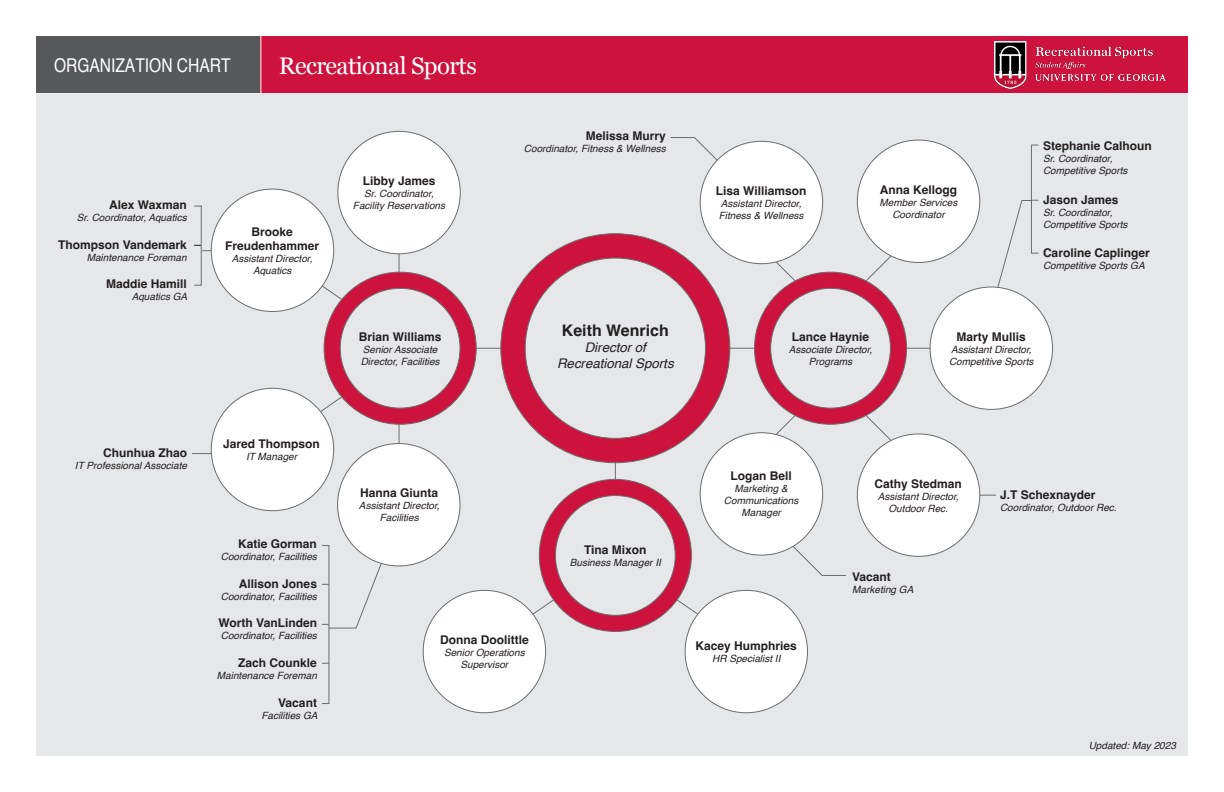
<style>
.page{position:relative;width:1224px;height:792px;background:#fff}
.page>*{position:absolute;margin:0;border:0;box-sizing:border-box;transform-origin:0 0}
.t1{font:24px "Georgia";letter-spacing:-.025em;color:#fff}
.ORGANIZATION_CHART{font:condensed 19px "Helvetica";color:#fff}
.t2{font:700 15.9px "Helvetica";color:#231f20}
.t3{font:italic 13.3px/15.9px "Helvetica";color:#231f20;text-align:center}
.t4{font:700 12px/14.4px "Helvetica";color:#231f20;text-align:center}
.t5{font:italic 10px/12px "Helvetica";color:#231f20;text-align:center}
</style>
<div class="page">
<div style="left:36px;top:94px;width:1152px;height:662px;background:#e6e7e9"></div>
<div style="left:36px;top:36px;width:225px;height:58px;background:#57585a"></div>
<div style="left:261px;top:36px;width:927px;height:58px;background:#cd123d"></div>
<hr style="left:261px;top:36px;width:1px;height:58px;background:#fff">
<hr style="left:36px;top:93px;width:1152px;height:1px;background:#fff">
<img style="left:994px;top:41px;width:172px;height:47px">
<svg style="left:787px;top:540px;width:59px;height:36px"></svg>
<hr style="left:461px;top:348px;width:50px;height:1px;background:#6c6d70">
<hr style="left:711px;top:348px;width:50px;height:1px;background:#6c6d70">
<hr style="left:895px;top:348px;width:50px;height:1px;background:#6c6d70">
<hr style="left:615px;top:453px;width:1px;height:37px;background:#6c6d70">
<hr style="left:946px;top:495px;width:50px;height:1px;background:#6c6d70">
<svg style="left:500px;top:233px;width:231px;height:231px"></svg>
<svg style="left:670px;top:137px;width:127px;height:52px"></svg>
<hr style="left:399px;top:189px;width:1px;height:93px;background:#6c6d70">
<hr style="left:399px;top:415px;width:1px;height:56px;background:#6c6d70">
<svg style="left:286px;top:259px;width:191px;height:178px"></svg>
<svg style="left:754px;top:248px;width:154px;height:200px"></svg>
<div style="left:194px;top:206px;width:8px;height:80px;border:1px solid #6c6d70"></div>
<div style="left:338px;top:131px;width:122px;height:123px;background:#fff;border-radius:50%"></div>
<div style="left:211px;top:189px;width:123px;height:123px;background:#fff;border-radius:50%"></div>
<div style="left:700px;top:141px;width:123px;height:123px;background:#fff;border-radius:50%"></div>
<div style="left:700px;top:433px;width:123px;height:122px;background:#fff;border-radius:50%"></div>
<div style="left:857px;top:140px;width:123px;height:122px;background:#fff;border-radius:50%"></div>
<div style="left:857px;top:434px;width:123px;height:122px;background:#fff;border-radius:50%"></div>
<hr style="left:192px;top:453px;width:30px;height:1px;background:#6c6d70">
<div style="left:211px;top:388px;width:123px;height:123px;background:#fff;border-radius:50%"></div>
<svg style="left:498px;top:478px;width:235px;height:160px"></svg>
<div style="left:423px;top:590px;width:123px;height:123px;background:#fff;border-radius:50%"></div>
<div style="left:685px;top:590px;width:122px;height:123px;background:#fff;border-radius:50%"></div>
<div style="left:321px;top:545px;width:8px;height:159px;border:1px solid #6c6d70"></div>
<svg style="left:322px;top:558px;width:62px;height:71px"></svg>
<div style="left:1031px;top:145px;width:8px;height:109px;border:1px solid #6c6d70"></div>
<svg style="left:991px;top:200px;width:47px;height:108px"></svg>
<div style="left:338px;top:444px;width:122px;height:122px;background:#fff;border-radius:50%"></div>
<div style="left:930px;top:287px;width:123px;height:122px;background:#fff;border-radius:50%"></div>
<svg style="left:194px;top:245px;width:18px;height:6px"></svg>
<p class="ORGANIZATION_CHART" style="left:54px;top:53px;width:178px">ORGANIZATION CHART</p>
<p class="t1" style="left:279px;top:48px;width:199px">Recreational Sports</p>
<p class="t4" style="left:109px;top:199px;width:79px">Alex Waxman</p>
<p class="t5" style="left:77px;top:212px;width:112px">Sr. Coordinator, Aquatics</p>
<p class="t4" style="left:58px;top:239px;width:130px">Thompson Vandemark</p>
<p class="t5" style="left:87px;top:252px;width:102px">Maintenance Foreman</p>
<p class="t4" style="left:106px;top:278px;width:82px">Maddie Hamill</p>
<p class="t5" style="left:132px;top:291px;width:57px">Aquatics GA</p>
<p class="t4" style="left:225px;top:226px;width:96px">Brooke<br>Freudenhammer</p>
<p class="t5" style="left:232px;top:253px;width:82px">Assistant Director,<br>Aquatics</p>
<p class="t4" style="left:363px;top:175px;width:74px">Libby James</p>
<p class="t5" style="left:364px;top:188px;width:71px">Sr. Coordinator,</p>
<p class="t5" style="left:353px;top:200px;width:94px">Facility Reservations</p>
<p class="t4" style="left:359px;top:331px;width:84px">Brian Williams</p>
<p class="t5" style="left:361px;top:343px;width:80px;text-align:left">Senior Associate<br>Director, Facilities</p>
<p class="t4" style="left:586px;top:130px;width:82px">Melissa Murry</p>
<p class="t5" style="left:524px;top:143px;width:144px">Coordinator, Fitness &amp; Wellness</p>
<p class="t2" style="left:562px;top:321px;width:108px">Keith Wenrich</p>
<p class="t3" style="left:557px;top:340px;width:118px">Director of<br>Recreational Sports</p>
<p class="t4" style="left:716px;top:185px;width:92px">Lisa Williamson</p>
<p class="t5" style="left:721px;top:198px;width:82px">Assistant Director,</p>
<p class="t5" style="left:719px;top:210px;width:86px">Fitness &amp; Wellness</p>
<p class="t4" style="left:880px;top:184px;width:79px">Anna Kellogg</p>
<p class="t5" style="left:880px;top:196px;width:79px">Member Services<br>Coordinator</p>
<p class="t4" style="left:1043px;top:140px;width:110px">Stephanie Calhoun</p>
<p class="t5" style="left:1043px;top:152px;width:86px;text-align:left">Sr. Coordinator,<br>Competitive Sports</p>
<p class="t4" style="left:1043px;top:194px;width:77px">Jason James</p>
<p class="t5" style="left:1043px;top:206px;width:86px;text-align:left">Sr. Coordinator,<br>Competitive Sports</p>
<p class="t4" style="left:1043px;top:246px;width:108px">Caroline Caplinger</p>
<p class="t5" style="left:1043px;top:259px;width:103px">Competitive Sports GA</p>
<p class="t4" style="left:792px;top:331px;width:79px">Lance Haynie</p>
<p class="t5" style="left:789px;top:343px;width:85px">Associate Director,</p>
<p class="t5" style="left:809px;top:355px;width:45px">Programs</p>
<p class="t4" style="left:957px;top:331px;width:71px">Marty Mullis</p>
<p class="t5" style="left:949px;top:343px;width:86px;text-align:left">Assistant Director,<br>Competitive Sports</p>
<p class="t4" style="left:103px;top:447px;width:85px">Chunhua Zhao</p>
<p class="t5" style="left:75px;top:460px;width:114px">IT Professional Associate</p>
<p class="t4" style="left:223px;top:438px;width:98px">Jared Thompson</p>
<p class="t5" style="left:246px;top:451px;width:52px">IT Manager</p>
<p class="t4" style="left:238px;top:538px;width:80px">Katie Gorman</p>
<p class="t5" style="left:221px;top:551px;width:98px">Coordinator, Facilities</p>
<p class="t4" style="left:239px;top:578px;width:80px">Allison Jones</p>
<p class="t5" style="left:221px;top:590px;width:98px">Coordinator, Facilities</p>
<p class="t4" style="left:219px;top:617px;width:100px">Worth VanLinden</p>
<p class="t5" style="left:221px;top:630px;width:98px">Coordinator, Facilities</p>
<p class="t4" style="left:238px;top:657px;width:80px">Zach Counkle</p>
<p class="t5" style="left:217px;top:670px;width:102px">Maintenance Foreman</p>
<p class="t4" style="left:278px;top:696px;width:40px">Vacant</p>
<p class="t5" style="left:261px;top:709px;width:58px">Facilities GA</p>
<p class="t4" style="left:360px;top:487px;width:80px">Hanna Giunta</p>
<p class="t5" style="left:359px;top:500px;width:82px">Assistant Director,<br>Facilities</p>
<p class="t4" style="left:440px;top:634px;width:90px">Donna Doolittle</p>
<p class="t5" style="left:444px;top:647px;width:82px">Senior Operations<br>Supervisor</p>
<p class="t4" style="left:584px;top:544px;width:64px">Tina Mixon</p>
<p class="t5" style="left:570px;top:557px;width:93px">Business Manager II</p>
<p class="t4" style="left:731px;top:470px;width:63px">Logan Bell</p>
<p class="t5" style="left:724px;top:483px;width:76px">Marketing &amp;<br>Communications<br>Manager</p>
<p class="t4" style="left:696px;top:640px;width:103px">Kacey Humphries</p>
<p class="t5" style="left:712px;top:653px;width:70px">HR Specialist II</p>
<p class="t4" style="left:875px;top:478px;width:89px">Cathy Stedman</p>
<p class="t5" style="left:878px;top:490px;width:82px">Assistant Director,<br>Outdoor Rec.</p>
<p class="t4" style="left:852px;top:570px;width:40px">Vacant</p>
<p class="t5" style="left:852px;top:583px;width:63px">Marketing GA</p>
<p class="t4" style="left:1000px;top:489px;width:97px">J.T Schexnayder</p>
<p class="t5" style="left:1000px;top:502px;width:118px">Coordinator, Outdoor Rec.</p>
<p class="t5" style="left:1089px;top:739px;width:89px">Updated: May 2023</p>
</div>
